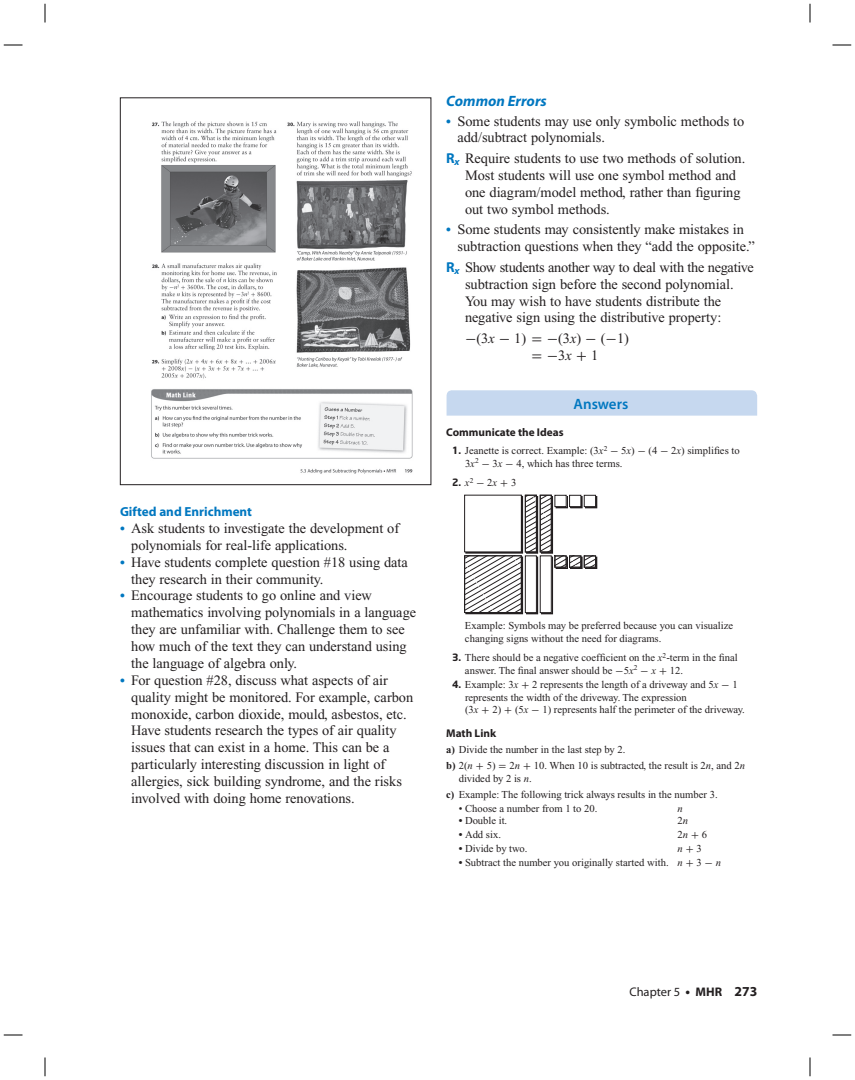
<style>
.page{position:relative;width:855px;height:1080px;background:#fff}
.page>*{position:absolute;margin:0;border:0;box-sizing:border-box;transform-origin:0 0}
.t1{font:italic 700 15px "Myriad Pro";color:#0077c0}
.t2{font:600 15px "Myriad Pro";color:#0077c0}
.t3{font:14.38px/16.9px "Times New Roman";letter-spacing:-.005em;color:#231f20}
.t4{font:14.38px "Uni Math";color:#231f20}
.t5{font:700 13.12px "Myriad Pro";color:#0077c0}
.t6{font:12.5px "Myriad Pro";color:#231f20}
.t7{font:700 11.25px "Myriad Pro";color:#231f20}
.t8{font:10.62px/12.5px "Times New Roman";color:#231f20}
.t9{font:italic 10.62px "Times New Roman";color:#231f20}
.t10{font:700 10px "Neo Sans";color:#231f20}
.s1{font-weight:700;font-size:13.75px;color:#0077c0}
.s2{font-family:"Myriad Pro";font-weight:700;color:#0077c0}
.s3{font-family:"Uni Math"}
.s4{font-style:italic}
.s5{font-family:"Times New Roman"}
.s6{font-family:"Times New Roman";font-style:italic}
.s7{font-family:"Neo Sans";font-weight:700;font-size:10px}
.s8{font-family:"Times New Roman";font-weight:400;font-style:italic;font-size:10.62px}
.s9{font-family:"Uni Math";font-weight:400;font-size:10.62px}
.s10{font-family:"Times New Roman";font-weight:400;font-size:10.62px}
.s11{font-weight:700}
.s12{font-family:"Uni Math";font-style:normal}
.s13{font-style:normal}
.s14{font-weight:700;font-size:13.75px}
</style>
<div class="page">
<div style="left:526px;top:496px;width:12px;height:58px;border:1px solid #231f20"></div>
<div style="left:541px;top:496px;width:12px;height:58px;border:1px solid #231f20"></div>
<div style="left:585px;top:496px;width:12px;height:12px;border:1px solid #231f20"></div>
<div style="left:570px;top:496px;width:13px;height:12px;border:1px solid #231f20"></div>
<div style="left:556px;top:496px;width:12px;height:12px;border:1px solid #231f20"></div>
<div style="left:465px;top:496px;width:58px;height:58px;border:1px solid #231f20"></div>
<div style="left:526px;top:557px;width:12px;height:57px;border:1px solid #231f20"></div>
<div style="left:541px;top:557px;width:12px;height:57px;border:1px solid #231f20"></div>
<div style="left:585px;top:557px;width:12px;height:12px;border:1px solid #231f20"></div>
<div style="left:570px;top:557px;width:13px;height:12px;border:1px solid #231f20"></div>
<div style="left:556px;top:557px;width:12px;height:12px;border:1px solid #231f20"></div>
<div style="left:465px;top:557px;width:58px;height:57px;border:1px solid #231f20"></div>
<svg style="left:527px;top:497px;width:8px;height:53px"></svg>
<div style="left:525px;top:495px;width:12px;height:57px;border:1px solid #231f20"></div>
<svg style="left:542px;top:497px;width:8px;height:53px"></svg>
<div style="left:540px;top:495px;width:12px;height:57px;border:1px solid #231f20"></div>
<div style="left:584px;top:495px;width:12px;height:12px;background:#fff"></div>
<div style="left:584px;top:495px;width:12px;height:12px;border:1px solid #231f20"></div>
<div style="left:570px;top:495px;width:11px;height:12px;background:#fff"></div>
<div style="left:569px;top:495px;width:12px;height:12px;border:1px solid #231f20"></div>
<div style="left:555px;top:495px;width:11px;height:12px;background:#fff"></div>
<div style="left:554px;top:495px;width:13px;height:12px;border:1px solid #231f20"></div>
<div style="left:465px;top:495px;width:56px;height:57px;background:#fff"></div>
<div style="left:464px;top:495px;width:58px;height:57px;border:1px solid #231f20"></div>
<div style="left:525px;top:556px;width:11px;height:57px;background:#fff"></div>
<div style="left:525px;top:555px;width:12px;height:58px;border:1px solid #231f20"></div>
<div style="left:540px;top:556px;width:11px;height:57px;background:#fff"></div>
<div style="left:540px;top:555px;width:12px;height:58px;border:1px solid #231f20"></div>
<svg style="left:586px;top:557px;width:8px;height:9px"></svg>
<div style="left:584px;top:555px;width:12px;height:13px;border:1px solid #231f20"></div>
<svg style="left:571px;top:557px;width:8px;height:9px"></svg>
<div style="left:569px;top:555px;width:12px;height:13px;border:1px solid #231f20"></div>
<svg style="left:556px;top:557px;width:9px;height:9px"></svg>
<div style="left:554px;top:555px;width:13px;height:13px;border:1px solid #231f20"></div>
<svg style="left:466px;top:557px;width:54px;height:54px"></svg>
<div style="left:464px;top:555px;width:58px;height:58px;border:1px solid #231f20"></div>
<svg style="left:447px;top:390px;width:310px;height:26px;background:#c7d9ef"></svg>
<img style="left:151px;top:121px;width:262px;height:353px">
<div style="left:120px;top:98px;width:311px;height:387px;border:1px solid #231f20"></div>
<svg style="left:4px;top:44px;width:18px;height:2px"></svg>
<svg style="left:832px;top:44px;width:19px;height:2px"></svg>
<svg style="left:4px;top:1034px;width:18px;height:2px"></svg>
<svg style="left:832px;top:1034px;width:19px;height:2px"></svg>
<svg style="left:44px;top:4px;width:2px;height:18px"></svg>
<svg style="left:44px;top:1058px;width:2px;height:18px"></svg>
<svg style="left:809px;top:4px;width:2px;height:18px"></svg>
<svg style="left:809px;top:1058px;width:2px;height:18px"></svg>
<p class="t5" style="left:120px;top:507px;width:134px">Gifted and Enrichment</p>
<p class="t3" style="left:131px;top:521px;width:269px;text-indent:-11px"><span class="s1">•</span> Ask students to investigate the development of polynomials for real-life applications.</p>
<p class="t3" style="left:131px;top:555px;width:278px;text-indent:-11px"><span class="s1">•</span> Have students complete question #18 using data they research in their community.</p>
<p class="t3" style="left:131px;top:589px;width:286px;text-indent:-11px"><span class="s1">•</span> Encourage students to go online and view mathematics involving polynomials in a language they are unfamiliar with. Challenge them to see how much of the text they can understand using the language of algebra only.</p>
<p class="t3" style="left:131px;top:673px;width:283px;text-indent:-11px"><span class="s1">•</span> For question #28, discuss what aspects of air quality might be monitored. For example, carbon monoxide, carbon dioxide, mould, asbestos, etc.<br>Have students research the types of air quality issues that can exist in a home. This can be a particularly interesting discussion in light of allergies, sick building syndrome, and the risks involved with doing home renovations.</p>
<p class="t1" style="left:446px;top:95px;width:102px">Common Errors</p>
<p class="t3" style="left:458px;top:114px;width:288px;text-indent:-11px"><span class="s1">•</span> Some students may use only symbolic methods to add/subtract polynomials.</p>
<p class="t3" style="left:465px;top:151px;width:282px;text-indent:-19px"><span class="s2">R</span><sub>x</sub> Require students to use two methods of solution.<br>Most students will use one symbol method and one diagram/model method, rather than figuring out two symbol methods.</p>
<p class="t3" style="left:458px;top:222px;width:299px;text-indent:-11px"><span class="s1">•</span> Some students may consistently make mistakes in subtraction questions when they “add the opposite.”</p>
<p class="t3" style="left:465px;top:260px;width:290px;text-indent:-19px"><span class="s2">R</span><sub>x</sub> Show students another way to deal with the negative subtraction sign before the second polynomial.<br>You may wish to have students distribute the negative sign using the distributive property:</p>
<p class="t3" style="left:465px;top:331px;width:166px"><span class="s3">-</span>(3<span class="s4">x</span> <span class="s3">-</span> 1) <span class="s3">= -</span>(3<span class="s4">x</span>) <span class="s3">-</span> (<span class="s3">-</span>1)</p>
<p class="t4" style="left:531px;top:349px;width:69px">= -<span class="s5">3</span><span class="s6">x</span> + <span class="s5">1</span></p>
<p class="t2" style="left:574px;top:398px;width:56px">Answers</p>
<p class="t7" style="left:446px;top:428px;width:119px">Communicate the Ideas</p>
<p class="t8" style="left:465px;top:446px;width:276px;text-indent:-13px"><span class="s7">1.</span> Jeanette is correct. Example: (3<span class="s4">x</span><sup>2</sup> <span class="s3">-</span> 5<span class="s4">x</span>) <span class="s3">-</span> (4 <span class="s3">-</span> 2<span class="s4">x</span>) simplifies to<br>3<span class="s4">x</span><sup>2</sup> <span class="s3">-</span> 3<span class="s4">x</span> <span class="s3">-</span> 4, which has three terms.</p>
<p class="t10" style="left:452px;top:478px;width:66px">2. <span class="s8">x</span><sup>2</sup> <span class="s9">-</span> <span class="s10">2</span><span class="s8">x</span> <span class="s9">+</span> <span class="s10">3</span></p>
<p class="t8" style="left:465px;top:621px;width:270px">Example: Symbols may be preferred because you can visualize changing signs without the need for diagrams.</p>
<p class="t8" style="left:465px;top:652px;width:274px;text-indent:-13px"><span class="s7">3.</span> There should be a negative coefficient on the <span class="s4">x</span><sup>2</sup>-term in the final answer. The final answer should be <span class="s3">-</span>5<span class="s4">x</span><sup>2</sup> <span class="s3">-</span> <span class="s4">x</span> <span class="s3">+</span> 12.</p>
<p class="t8" style="left:465px;top:679px;width:281px;text-indent:-13px"><span class="s7">4.</span> Example: 3<span class="s4">x</span> <span class="s3">+</span> 2 represents the length of a driveway and 5<span class="s4">x</span> <span class="s3">-</span> 1 represents the width of the driveway. The expression<br>(3<span class="s4">x</span> <span class="s3">+</span> 2) <span class="s3">+</span> (5<span class="s4">x</span> <span class="s3">-</span> 1) represents half the perimeter of the driveway.</p>
<p class="t7" style="left:446px;top:729px;width:51px">Math Link</p>
<p class="t8" style="left:446px;top:742px;width:300px;line-height:16.2px"><span class="s11">a)</span> Divide the number in the last step by 2.<br><span class="s11">b)</span> 2(<span class="s4">n</span> <span class="s3">+</span> 5) <span class="s3">=</span> 2<span class="s4">n</span> <span class="s3">+</span> 10. When 10 is subtracted, the result is 2<span class="s4">n</span>, and 2<span class="s4">n</span></p>
<p class="t8" style="left:446px;top:771px;width:273px;line-height:16.2px;text-indent:12px">divided by 2 is <span class="s4">n</span>.<br><span class="s11">c)</span> Example: The following trick always results in the number 3.</p>
<p class="t8" style="left:459px;top:803px;width:140px">• Choose a number from 1 to 20.</p>
<p class="t9" style="left:678px;top:805px;width:7px">n</p>
<p class="t8" style="left:459px;top:816px;width:50px"><span class="s11">•</span> Double it.</p>
<p class="t8" style="left:677px;top:816px;width:12px">2<span class="s4">n</span></p>
<p class="t8" style="left:459px;top:829px;width:44px"><span class="s11">•</span> Add six.</p>
<p class="t8" style="left:677px;top:829px;width:31px">2<span class="s4">n</span> <span class="s3">+</span> 6</p>
<p class="t8" style="left:459px;top:843px;width:70px"><span class="s11">•</span> Divide by two.</p>
<p class="t9" style="left:678px;top:845px;width:26px">n<span class="s12">+</span> <span class="s13">3</span></p>
<p class="t8" style="left:459px;top:857px;width:264px"><span class="s11">•</span> Subtract the number you originally started with. <span class="s4">n</span> <span class="s3">+</span> 3 <span class="s3">-</span> <span class="s4">n</span></p>
<p class="t6" style="left:629px;top:987px;width:130px">Chapter 5 <span class="s14">•</span> <span class="s11">MHR</span> <span class="s14">273</span></p>
</div>
